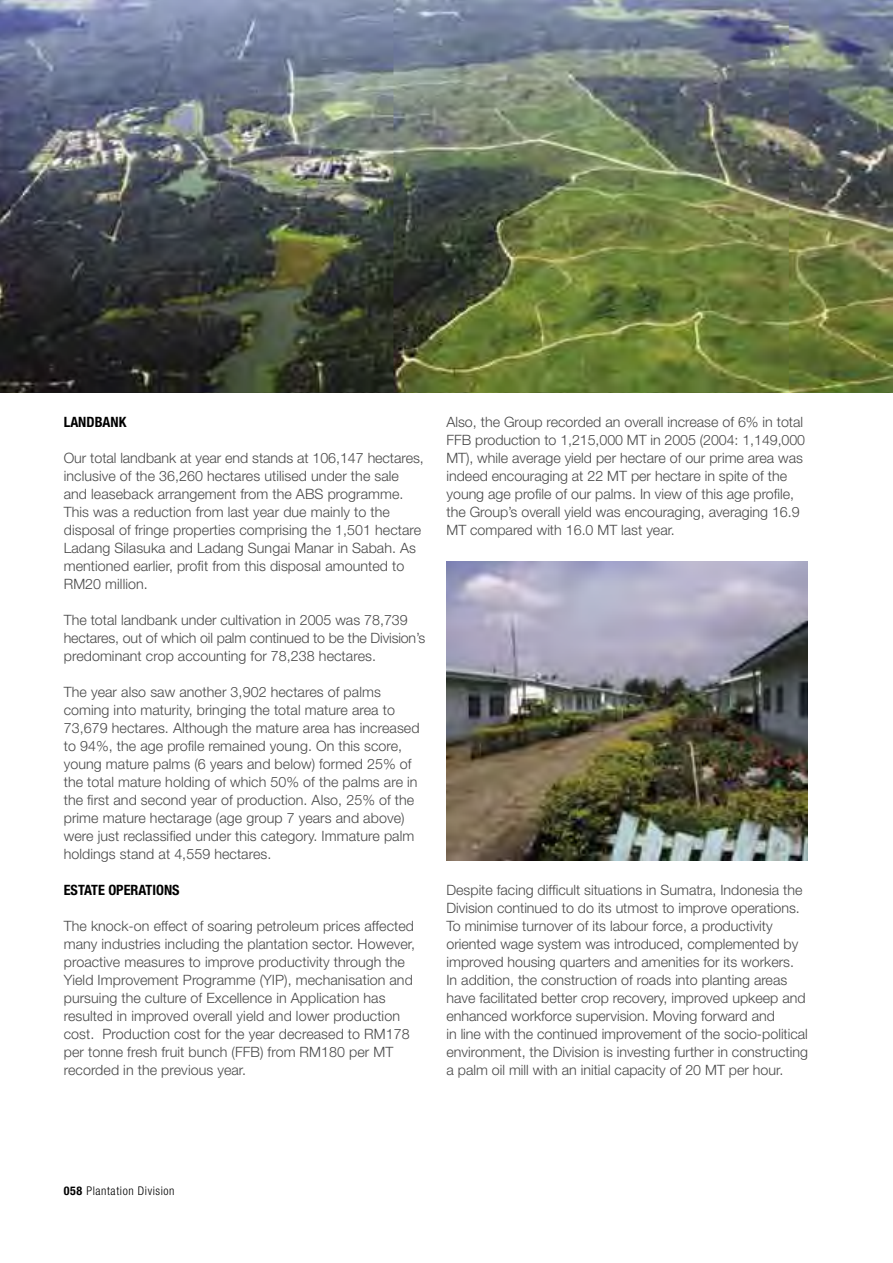
<style>
.page{position:relative;width:893px;height:1263px;background:#fff}
.page>*{position:absolute;margin:0;border:0;box-sizing:border-box;transform-origin:0 0}
.t1{font:300 14.25px/18px "Helvetica Neue";letter-spacing:.005em;color:#484848}
.t2{font:700 condensed 14.25px "Helvetica Neue";color:#000}
.t3{font:300 condensed 12px "Helvetica Neue";letter-spacing:.05em;color:#000}
.s1{font-weight:700}
</style>
<div class="page">
<img style="left:0;top:0;width:893px;height:392px">
<img style="left:446px;top:561px;width:362px;height:299px">
<p class="t2" style="left:64px;top:413px;width:64px">LANDBANK</p>
<p class="t1" style="left:64px;top:448px;width:362px">Our total landbank at year end stands at 106,147 hectares, inclusive of the 36,260 hectares utilised under the sale and leaseback arrangement from the ABS programme.<br>This was a reduction from last year due mainly to the disposal of fringe properties comprising the 1,501 hectare Ladang Silasuka and Ladang Sungai Manar in Sabah. As mentioned earlier, profit from this disposal amounted to RM20 million.</p>
<p class="t1" style="left:64px;top:610px;width:363px">The total landbank under cultivation in 2005 was 78,739 hectares, out of which oil palm continued to be the Division’s predominant crop accounting for 78,238 hectares.</p>
<p class="t1" style="left:64px;top:682px;width:357px">The year also saw another 3,902 hectares of palms coming into maturity, bringing the total mature area to 73,679 hectares. Although the mature area has increased to 94%, the age profile remained young. On this score, young mature palms (6 years and below) formed 25% of the total mature holding of which 50% of the palms are in the first and second year of production. Also, 25% of the prime mature hectarage (age group 7 years and above) were just reclassified under this category. Immature palm holdings stand at 4,559 hectares.</p>
<p class="t2" style="left:64px;top:881px;width:117px">ESTATE OPERATIONS</p>
<p class="t1" style="left:64px;top:916px;width:353px">The knock-on effect of soaring petroleum prices affected many industries including the plantation sector. However, proactive measures to improve productivity through the Yield Improvement Programme (YIP), mechanisation and pursuing the culture of Excellence in Application has resulted in improved overall yield and lower production cost. Production cost for the year decreased to RM178 per tonne fresh fruit bunch (FFB) from RM180 per MT recorded in the previous year.</p>
<p class="t1" style="left:446px;top:412px;width:360px">Also, the Group recorded an overall increase of 6% in total FFB production to 1,215,000 MT in 2005 (2004: 1,149,000<br>MT), while average yield per hectare of our prime area was indeed encouraging at 22 MT per hectare in spite of the young age profile of our palms. In view of this age profile, the Group’s overall yield was encouraging, averaging 16.9<br>MT compared with 16.0 MT last year.</p>
<p class="t1" style="left:446px;top:880px;width:363px">Despite facing difficult situations in Sumatra, Indonesia the Division continued to do its utmost to improve operations.<br>To minimise turnover of its labour force, a productivity oriented wage system was introduced, complemented by improved housing quarters and amenities for its workers.<br>In addition, the construction of roads into planting areas have facilitated better crop recovery, improved upkeep and enhanced workforce supervision. Moving forward and<br>in line with the continued improvement of the socio-political environment, the Division is investing further in constructing a palm oil mill with an initial capacity of 20 MT per hour.</p>
<p class="t3" style="left:64px;top:1184px;width:112px"><span class="s1">058</span> Plantation Division</p>
</div>
